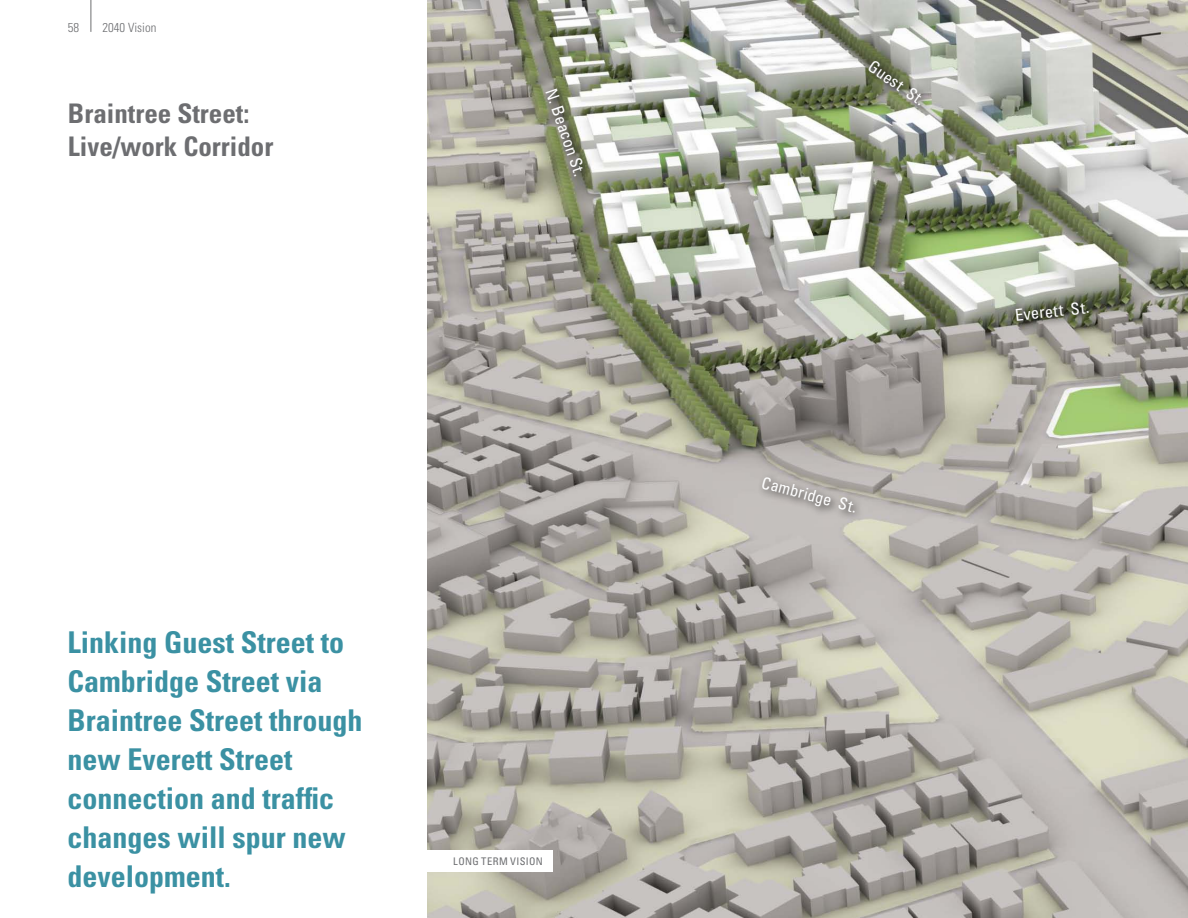
<style>
.page{position:relative;width:1188px;height:918px;background:#fff}
.page>*{position:absolute;margin:0;border:0;box-sizing:border-box;transform-origin:0 0}
.t1{font:700 condensed 30px/39px "Univers";color:#3b91a3}
.t2{font:700 condensed 27px/33px "Univers";color:#6d6e71}
.t3{font:condensed 16.5px "Univers";color:#fff}
.t4{font:300 condensed 12.75px "Univers";color:#6d6e71}
.t5{font:condensed 10.5px "Univers";letter-spacing:.03em;color:#6d6e71}
</style>
<div class="page">
<hr style="left:91px;top:0;width:1px;height:32px;background:#6d6e71">
<img style="left:428px;top:0;width:760px;height:918px">
<div style="left:864px;top:56px;width:67px;height:60px;background:#000;opacity:.75"></div>
<div style="left:1011px;top:297px;width:88px;height:34px;background:#000;opacity:.75"></div>
<div style="left:757px;top:472px;width:108px;height:51px;background:#000;opacity:.75"></div>
<div style="left:541px;top:84px;width:52px;height:103px;background:#000;opacity:.75"></div>
<div style="left:427px;top:850px;width:126px;height:22px;background:#fff"></div>
<p class="t4" style="left:68px;top:20px;width:13px">58</p>
<p class="t4" style="left:103px;top:20px;width:55px">2040 Vision</p>
<p class="t2" style="left:68px;top:97px;width:207px">Braintree Street:<br>Live/work Corridor</p>
<p class="t3" style="left:561px;top:85px;width:93px;rotate:71deg">N. BEACON ST.</p>
<p class="t1" style="left:68px;top:622px;width:296px">Linking Guest Street to<br>Cambridge Street via<br>Braintree Street through new Everett Street connection and traffic changes will spur new development.</p>
<p class="t5" style="left:453px;top:854px;width:42px">LONG TERM</p>
<p class="t5" style="left:510px;top:854px;width:34px">VISION</p>
<p class="t3" style="left:876px;top:56px;width:67px;rotate:35deg">GUEST ST.</p>
<p class="t3" style="left:765px;top:472px;width:100px;rotate:15deg">CAMBRIDGE ST.</p>
<p class="t3" style="left:1014px;top:304px;width:76px;rotate:-6deg">EVERETT ST.</p>
</div>
